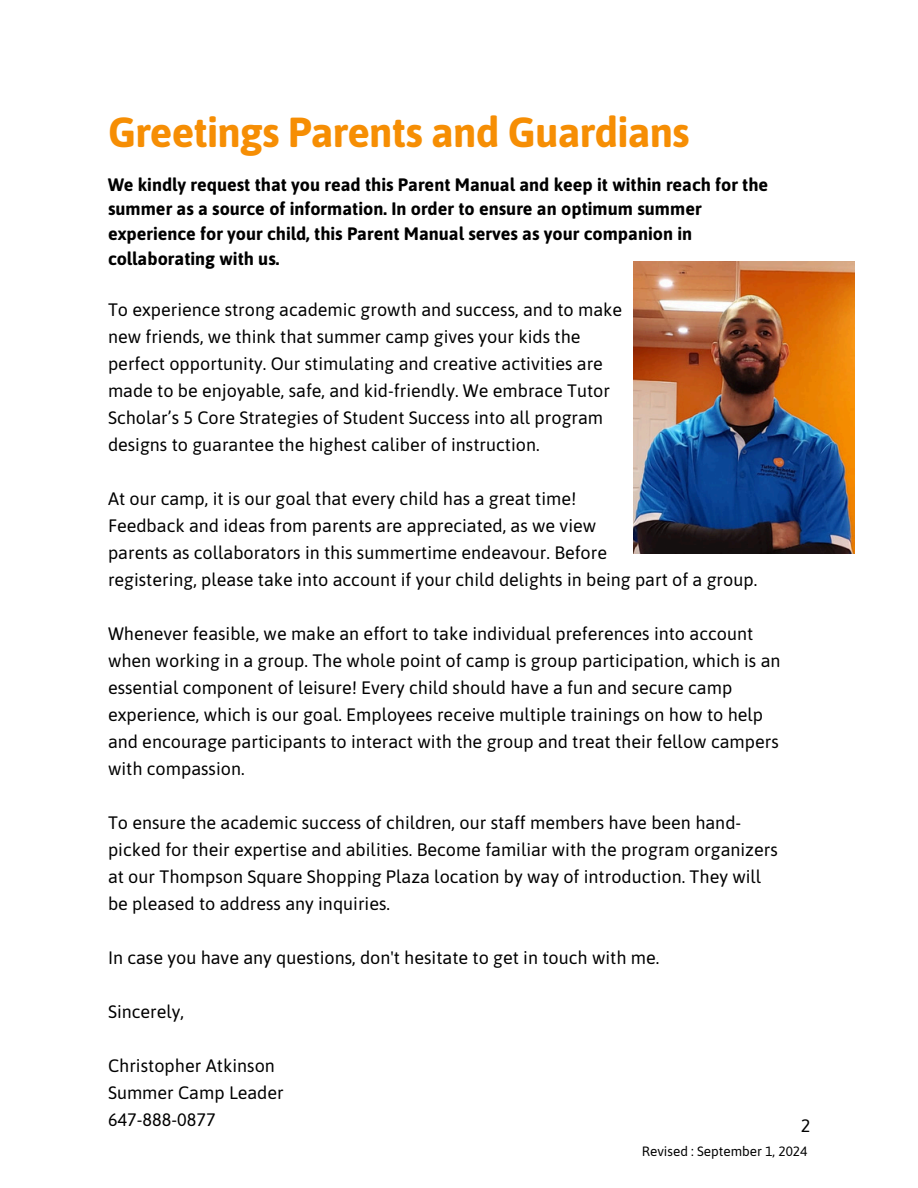
<style>
.page{position:relative;width:918px;height:1188px;background:#fff}
.page>*{position:absolute;margin:0;border:0;box-sizing:border-box;transform-origin:0 0}
.t1{font:700 42px "Asap";letter-spacing:-.02em;color:#f68e04}
.t2{font:18px/27px "Asap";color:#000}
.t3{font:700 18px/24.8px "Asap";color:#000}
.t4{font:13.5px "Asap";color:#000}
</style>
<div class="page">
<img style="left:634px;top:262px;width:220px;height:291px">
<p class="t1" style="left:108px;top:107px;width:583px">Greetings Parents and Guardians</p>
<h1 class="t3" style="left:108px;top:172px;width:662px">We kindly request that you read this Parent Manual and keep it within reach for the summer as a source of information. In order to ensure an optimum summer experience for your child, this Parent Manual serves as your companion in collaborating with us.</h1>
<h2 class="t2" style="left:108px;top:296px;width:516px">To experience strong academic growth and success, and to make new friends, we think that summer camp gives your kids the perfect opportunity. Our stimulating and creative activities are made to be enjoyable, safe, and kid-friendly. We embrace Tutor Scholar’s 5 Core Strategies of Student Success into all program designs to guarantee the highest caliber of instruction.</h2>
<h3 class="t2" style="left:108px;top:485px;width:651px">At our camp, it is our goal that every child has a great time!<br>Feedback and ideas from parents are appreciated, as we view<br>parents as collaborators in this summertime endeavour. Before<br>registering, please take into account if your child delights in being part of a group.</h3>
<h3 class="t2" style="left:108px;top:620px;width:674px">Whenever feasible, we make an effort to take individual preferences into account when working in a group. The whole point of camp is group participation, which is an essential component of leisure! Every child should have a fun and secure camp experience, which is our goal. Employees receive multiple trainings on how to help and encourage participants to interact with the group and treat their fellow campers with compassion.</h3>
<h3 class="t2" style="left:108px;top:809px;width:671px">To ensure the academic success of children, our staff members have been hand&shy;picked for their expertise and abilities. Become familiar with the program organizers at our Thompson Square Shopping Plaza location by way of introduction. They will be pleased to address any inquiries.</h3>
<h3 class="t2" style="left:108px;top:944px;width:553px">In case you have any questions, don't hesitate to get in touch with me.</h3>
<h3 class="t2" style="left:108px;top:998px;width:78px">Sincerely,</h3>
<h3 class="t2" style="left:108px;top:1052px;width:177px">Christopher Atkinson<br>Summer Camp Leader<br>647-888-0877</h3>
<p class="t2" style="left:801px;top:1112px;width:11px">2</p>
<p class="t4" style="left:642px;top:1143px;width:167px">Revised : September 1, 2024</p>
</div>
